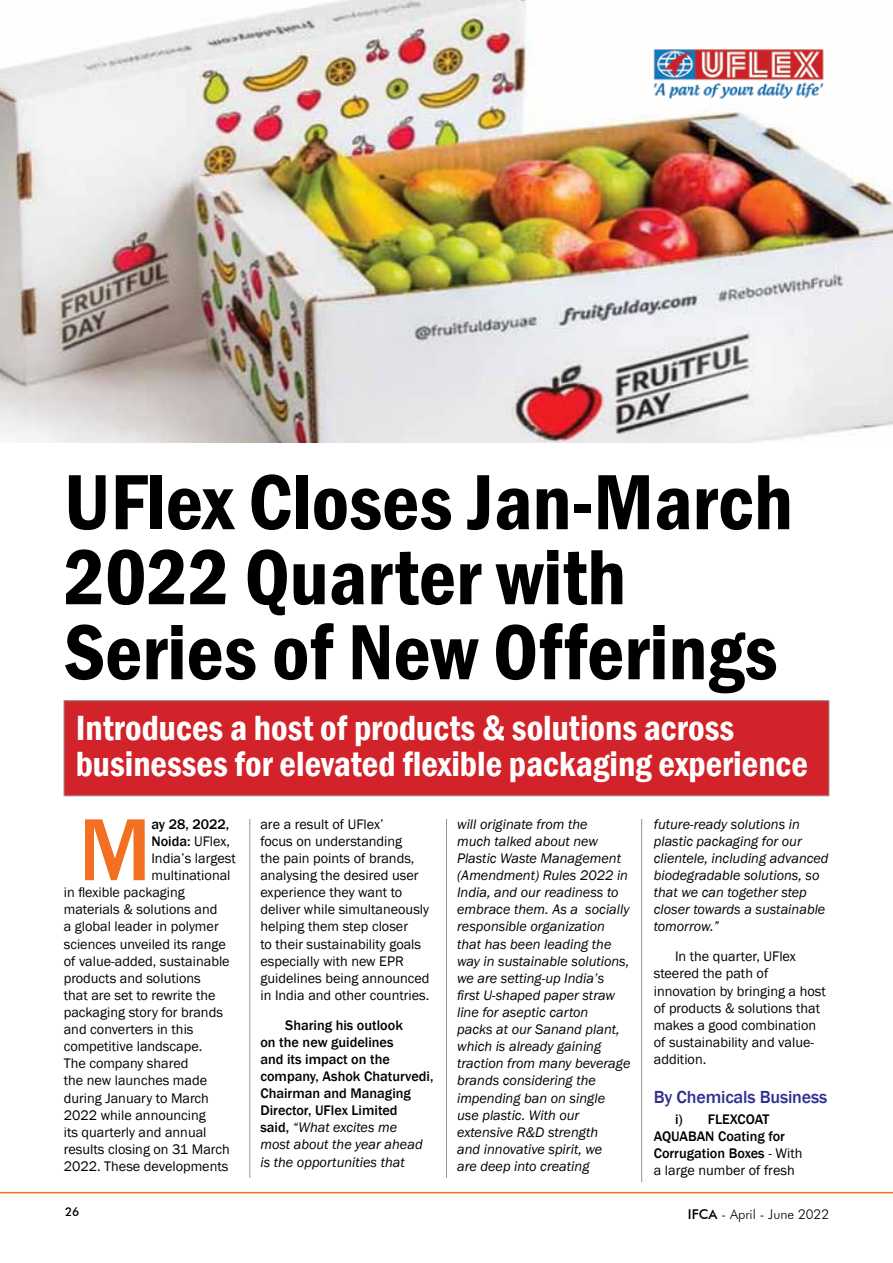
<style>
.page{position:relative;width:893px;height:1263px;background:#fff}
.page>*{position:absolute;margin:0;border:0;box-sizing:border-box;transform-origin:0 0}
.t1{font:500 91.2px "Franklin Gothic";color:#f36f21}
.t2{font:600 condensed 81px/75px "Franklin Gothic";color:#000}
.t3{font:600 condensed 36px/36px "Franklin Gothic";color:#fff}
.t4{font:500 18px "Franklin Gothic";letter-spacing:-.01em;color:#2e3092}
.t5{font:14.25px/17.1px "Franklin Gothic";color:#000}
.t6{font:italic 14.25px/17.1px "Franklin Gothic";color:#000}
.t7{font:500 14.25px/17.1px "Franklin Gothic";color:#000}
.t8{font:300 13.5px "Futura BT";color:#000}
.t9{font:500 12px "Futura BT";color:#000}
.s1{font-weight:400;font-style:italic}
.s2{font-weight:400}
.s3{font-weight:500}
</style>
<div class="page">
<hr style="left:0;top:1192px;width:893px;height:1px;background:#f36f21">
<div style="left:64px;top:700px;width:765px;height:96px;background:#d2232a;border:1px solid #939598"></div>
<img style="left:0;top:0;width:893px;height:442px">
<img style="left:651px;top:45px;width:175px;height:57px">
<hr style="left:250px;top:819px;width:1px;height:359px;background:#939598">
<hr style="left:446px;top:819px;width:1px;height:359px;background:#939598">
<hr style="left:641px;top:819px;width:1px;height:363px;background:#939598">
<h2 class="t2" style="left:64px;top:464px;width:730px">UFlex Closes Jan-March<br>2022 Quarter with<br>Series of New Offerings</h2>
<h3 class="t3" style="left:76px;top:710px;width:734px">Introduces a host of products &amp; solutions across businesses for elevated flexible packaging experience</h3>
<h1 class="t1" style="left:78px;top:793px;width:75px">M</h1>
<p class="t7" style="left:151px;top:816px;width:79px">ay 28, 2022,</p>
<p class="t6" style="left:457px;top:816px;width:175px">will originate from the<br>much talked about new<br>Plastic Waste Management (Amendment) Rules 2022 in<br>India, and our readiness to embrace them. As a socially responsible organization that has been leading the way in sustainable solutions, we are setting-up India’s first U-shaped paper straw line for aseptic carton<br>packs at our Sanand plant, which is already gaining traction from many beverage brands considering the impending ban on single<br>use plastic. With our extensive R&amp;D strength<br>and innovative spirit, we<br>are deep into creating</p>
<p class="t6" style="left:654px;top:816px;width:176px">future-ready solutions in plastic packaging for our clientele, including advanced biodegradable solutions, so that we can together step closer towards a sustainable tomorrow.”</p>
<p class="t5" style="left:260px;top:816px;width:171px">are a result of UFlex’<br>focus on understanding<br>the pain points of brands, analysing the desired user experience they want to deliver while simultaneously helping them step closer<br>to their sustainability goals especially with new EPR guidelines being announced in India and other countries.</p>
<p class="t7" style="left:260px;top:1016px;width:174px;text-indent:25px">Sharing his outlook<br>on the new guidelines<br>and its impact on the company, Ashok Chaturvedi,<br>Chairman and Managing<br>Director, UFlex Limited<br>said, <span class="s1">“What excites me<br>most about the year ahead is the opportunities that</span></p>
<p class="t7" style="left:151px;top:833px;width:80px">Noida: <span class="s2">UFlex,</span></p>
<p class="t5" style="left:151px;top:850px;width:86px">India’s largest</p>
<p class="t5" style="left:151px;top:867px;width:81px">multinational</p>
<p class="t5" style="left:64px;top:884px;width:123px">in flexible packaging</p>
<p class="t5" style="left:64px;top:901px;width:155px">materials &amp; solutions and</p>
<p class="t5" style="left:64px;top:918px;width:156px">a global leader in polymer</p>
<p class="t5" style="left:64px;top:935px;width:164px">sciences unveiled its range</p>
<p class="t5" style="left:64px;top:953px;width:167px">of value-added, sustainable</p>
<p class="t5" style="left:64px;top:970px;width:138px">products and solutions</p>
<p class="t5" style="left:64px;top:987px;width:153px">that are set to rewrite the</p>
<p class="t5" style="left:64px;top:1004px;width:161px">packaging story for brands</p>
<p class="t5" style="left:64px;top:1021px;width:131px">and converters in this</p>
<p class="t5" style="left:64px;top:1038px;width:140px">competitive landscape.</p>
<p class="t5" style="left:64px;top:1055px;width:126px">The company shared</p>
<p class="t5" style="left:64px;top:1072px;width:145px">the new launches made</p>
<p class="t5" style="left:64px;top:1089px;width:147px">during January to March</p>
<p class="t5" style="left:64px;top:1106px;width:144px">2022 while announcing</p>
<p class="t5" style="left:64px;top:1124px;width:144px">its quarterly and annual</p>
<p class="t5" style="left:64px;top:1141px;width:167px">results closing on 31 March</p>
<p class="t5" style="left:64px;top:1158px;width:166px">2022. These developments</p>
<p class="t5" style="left:654px;top:948px;width:174px;text-indent:21px">In the quarter, UFlex steered the path of innovation by bringing a host of products &amp; solutions that makes a good combination of sustainability and value&shy;addition.</p>
<p class="t4" style="left:654px;top:1085px;width:175px">By Chemicals Business</p>
<p class="t7" style="left:654px;top:1111px;width:150px;text-indent:21px">i) FLEXCOAT<br>AQUABAN Coating for<br>Corrugation Boxes <span class="s2">- With a large number of fresh</span></p>
<p class="t9" style="left:65px;top:1204px;width:16px">26</p>
<p class="t8" style="left:688px;top:1206px;width:143px"><span class="s3">IFCA</span> - April - June 2022</p>
</div>
